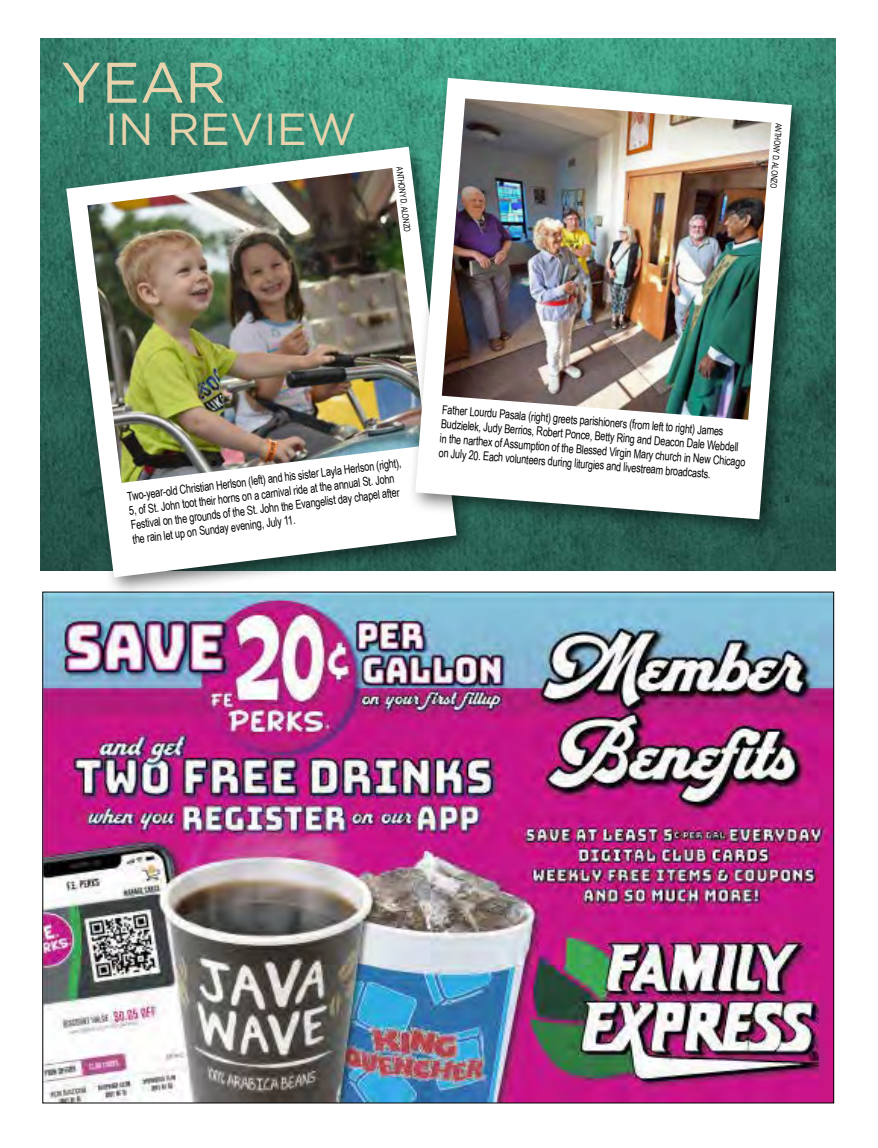
<style>
.page{position:relative;width:878px;height:1148px;background:#fff}
.page>*{position:absolute;margin:0;border:0;box-sizing:border-box;transform-origin:0 0}
.t1{font:57px "Gotham";color:#e8d3ad}
.t2{font:45px "Gotham";color:#e8d3ad}
.t3{font:12.3px/14.4px "Arial Narrow";color:#000;scale:.9 1}
.t4{font:8.7px "Arial Narrow";color:#000;scale:.9 1}
</style>
<div class="page">
<img style="left:45px;top:594px;width:786px;height:507px">
<img style="left:40px;top:39px;width:796px;height:532px">
<div style="left:59px;top:139px;width:417px;height:458px;background:#000;opacity:.54"></div>
<svg style="left:66px;top:147px;width:390px;height:430px"></svg>
<img style="left:87px;top:168px;width:321px;height:315px">
<div style="left:408px;top:71px;width:403px;height:468px;background:#000;opacity:.54"></div>
<svg style="left:415px;top:78px;width:376px;height:441px"></svg>
<img style="left:442px;top:98px;width:329px;height:322px">
<h1 class="t1" style="left:61px;top:46px;width:167px">YEAR</h1>
<h2 class="t2" style="left:105px;top:100px;width:253px">IN REVIEW</h2>
<p class="t4" style="left:406px;top:166px;width:74px;rotate:83deg">ANTHONY D. ALONZO</p>
<p class="t4" style="left:785px;top:124px;width:74px;rotate:95deg">ANTHONY D. ALONZO</p>
<p class="t3" style="left:126px;top:488px;width:308px;rotate:-7deg">Two-year-old Christian Herlson (left) and his sister Layla Herlson (right), 5, of St. John toot their horns on a carnival ride at the annual St. John Festival on the grounds of the St. John the Evangelist day chapel after the rain let up on Sunday evening, July 11.</p>
<p class="t3" style="left:442px;top:403px;width:342px;rotate:4deg">Father Lourdu Pasala (right) greets parishioners (from left to right) James Budzielek, Judy Berrios, Robert Ponce, Betty Ring and Deacon Dale Webdell in the narthex of Assumption of the Blessed Virgin Mary church in New Chicago on July 20. Each volunteers during liturgies and livestream broadcasts.</p>
</div>
